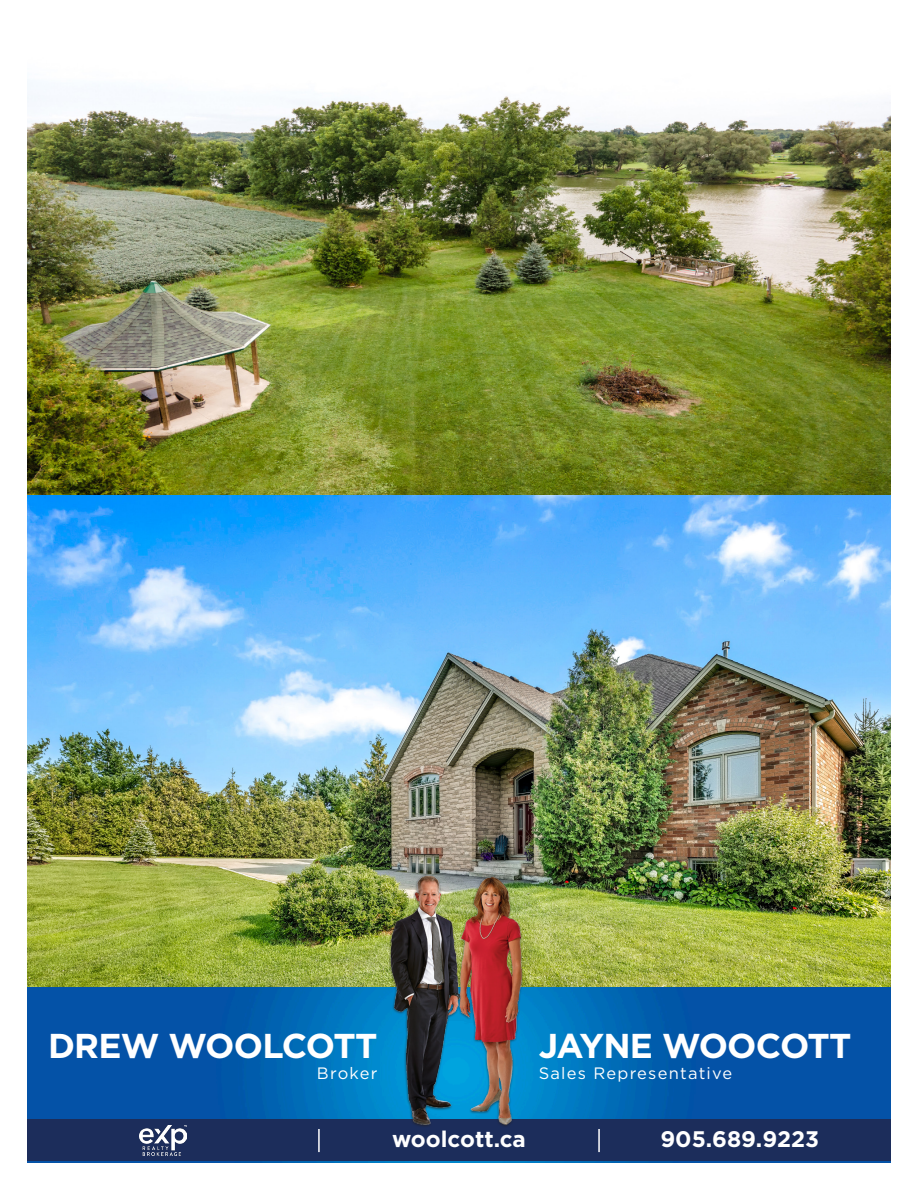
<style>
.page{position:relative;width:918px;height:1188px;background:#fff}
.page>*{position:absolute;margin:0;border:0;box-sizing:border-box;transform-origin:0 0}
.t1{font:700 34.5px "Gotham HTF";letter-spacing:-.02em;color:#fff}
.t2{font:700 22.5px "Gotham HTF";color:#fff}
.t3{font:16.5px "Gotham HTF";letter-spacing:.075em;color:#fff}
</style>
<div class="page">
<img style="left:27px;top:494px;width:864px;height:668px">
<img style="left:27px;top:81px;width:864px;height:413px">
<div style="left:27px;top:1120px;width:864px;height:41px;background:#1c2d5b"></div>
<img style="left:466px;top:859px;width:73px;height:268px">
<img style="left:382px;top:859px;width:84px;height:268px">
<hr style="left:318px;top:1129px;width:2px;height:23px;background:#fff">
<hr style="left:598px;top:1129px;width:2px;height:23px;background:#fff">
<img style="left:140px;top:1126px;width:46px;height:29px">
<p class="t1" style="left:48px;top:1025px;width:331px">DREW WOOLCOTT</p>
<p class="t3" style="left:317px;top:1064px;width:62px">Broker</p>
<p class="t1" style="left:539px;top:1025px;width:314px">JAYNE WOOCOTT</p>
<p class="t3" style="left:539px;top:1064px;width:195px">Sales Representative</p>
<p class="t2" style="left:392px;top:1126px;width:135px">woolcott.ca</p>
<p class="t2" style="left:660px;top:1126px;width:160px">905.689.9223</p>
</div>
